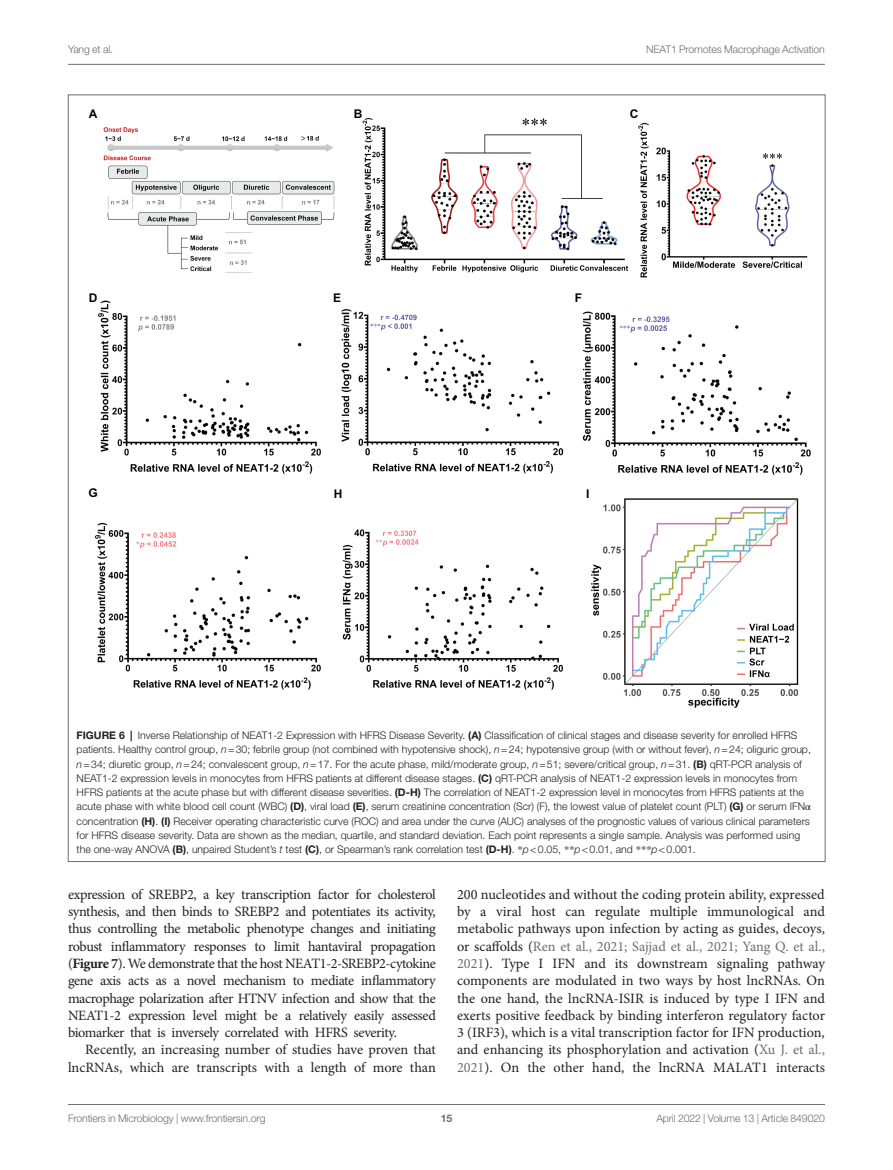
<style>
.page{position:relative;width:893px;height:1170px;background:#fff}
.page>*{position:absolute;margin:0;border:0;box-sizing:border-box;transform-origin:0 0}
.TEXT{font:14.25px/17.2px "Minion Pro";color:#231f20;text-align:right}
.TEXT_FLUSH{font:14.25px/17.2px "Minion Pro";letter-spacing:-.03em;color:#231f20;text-align:justify}
.t1{font:700 12px "Arial";color:#040503}
.FIG_LEG{font:300 10.5px/14.2px "Helvetica Neue LT Std";color:#231f20}
.t2{font:300 10.5px "Helvetica Neue LT Std";letter-spacing:-.015em;color:#6c6d70}
.t3{font:700 10.5px "Helvetica Neue LT Std";color:#6c6d70}
.s1{font-weight:700}
.s2{font-style:italic}
.s3{font-family:"STIX General";font-weight:400}
.s4{color:#6c6d70}
</style>
<div class="page">
<hr style="left:68px;top:64px;width:757px;height:1px;background:#6c6d70">
<hr style="left:68px;top:1104px;width:757px;height:1px;background:#6c6d70">
<img style="left:95px;top:118px;width:716px;height:590px">
<p class="t2" style="left:68px;top:42px;width:47px">Yang et al.</p>
<p class="t2" style="left:646px;top:42px;width:180px">NEAT1 Promotes Macrophage Activation</p>
<p class="t1" style="left:89px;top:106px;width:10px">A</p>
<p class="t1" style="left:354px;top:106px;width:10px">B</p>
<p class="t1" style="left:630px;top:106px;width:10px">C</p>
<p class="t1" style="left:89px;top:290px;width:10px">D</p>
<p class="t1" style="left:333px;top:290px;width:10px">E</p>
<p class="t1" style="left:575px;top:290px;width:9px">F</p>
<p class="t1" style="left:88px;top:485px;width:11px">G</p>
<p class="t1" style="left:334px;top:485px;width:10px">H</p>
<p class="t1" style="left:586px;top:485px;width:5px">I</p>
<p class="FIG_LEG" style="left:77px;top:728px;width:736px"><span class="s1">FIGURE 6 |</span> Inverse Relationship of NEAT1-2 Expression with HFRS Disease Severity. <span class="s1">(A)</span> Classification of clinical stages and disease severity for enrolled HFRS patients. Healthy control group, <span class="s2">n</span>=30; febrile group (not combined with hypotensive shock), <span class="s2">n</span>=24; hypotensive group (with or without fever), <span class="s2">n</span>=24; oliguric group, <span class="s2">n</span>=34; diuretic group, <span class="s2">n</span>=24; convalescent group, <span class="s2">n</span>=17. For the acute phase, mild/moderate group, <span class="s2">n</span>=51; severe/critical group, <span class="s2">n</span>=31. <span class="s1">(B)</span> qRT-PCR analysis of NEAT1-2 expression levels in monocytes from HFRS patients at different disease stages. <span class="s1">(C)</span> qRT-PCR analysis of NEAT1-2 expression levels in monocytes from HFRS patients at the acute phase but with different disease severities. <span class="s1">(D-H)</span> The correlation of NEAT1-2 expression level in monocytes from HFRS patients at the acute phase with white blood cell count (WBC) <span class="s1">(D)</span>, viral load <span class="s1">(E)</span>, serum creatinine concentration (Scr) (F), the lowest value of platelet count (PLT) <span class="s1">(G)</span> or serum IFN<span class="s3">α </span>concentration <span class="s1">(H)</span>. <span class="s1">(I)</span> Receiver operating characteristic curve (ROC) and area under the curve (AUC) analyses of the prognostic values of various clinical parameters for HFRS disease severity. Data are shown as the median, quartile, and standard deviation. Each point represents a single sample. Analysis was performed using the one-way ANOVA <span class="s1">(B)</span>, unpaired Student’s <span class="s2">t</span> test <span class="s1">(C)</span>, or Spearman’s rank correlation test <span class="s1">(D-H)</span>. <span class="s3">*</span><span class="s2">p</span>&lt;0.05, <span class="s3">**</span><span class="s2">p</span>&lt;0.01, and <span class="s3">***</span><span class="s2">p</span>&lt;0.001.</p>
<p class="TEXT_FLUSH" style="left:68px;top:885px;width:369px">expression of SREBP2, a key transcription factor for cholesterol synthesis, and then binds to SREBP2 and potentiates its activity, thus controlling the metabolic phenotype changes and initiating robust inflammatory responses to limit hantaviral propagation (<span class="s1">Figure 7</span>). We demonstrate that the host NEAT1-2-SREBP2-cytokine gene axis acts as a novel mechanism to mediate inflammatory macrophage polarization after HTNV infection and show that the NEAT1-2 expression level might be a relatively easily assessed biomarker that is inversely correlated with HFRS severity.</p>
<p class="TEXT" style="left:68px;top:1041px;width:369px">Recently, an increasing number of studies have proven that lncRNAs, which are transcripts with a length of more than</p>
<p class="TEXT" style="left:457px;top:885px;width:369px;text-align:justify">200 nucleotides and without the coding protein ability, expressed by a viral host can regulate multiple immunological and metabolic pathways upon infection by acting as guides, decoys, or scaffolds (<span class="s4">Ren et al., 2021; Sajjad et al., 2021; Yang Q. et al., 2021</span>). Type I IFN and its downstream signaling pathway components are modulated in two ways by host lncRNAs. On the one hand, the lncRNA-ISIR is induced by type I IFN and exerts positive feedback by binding interferon regulatory factor 3 (IRF3), which is a vital transcription factor for IFN production, and enhancing its phosphorylation and activation (<span class="s4">Xu J. et al., 2021</span>). On the other hand, the lncRNA MALAT1 interacts</p>
<p class="t2" style="left:68px;top:1111px;width:199px">Frontiers in Microbiology | www.frontiersin.org</p>
<p class="t3" style="left:441px;top:1111px;width:13px">15</p>
<p class="t2" style="left:656px;top:1111px;width:170px">April 2022 | Volume 13 | Article 849020</p>
</div>
